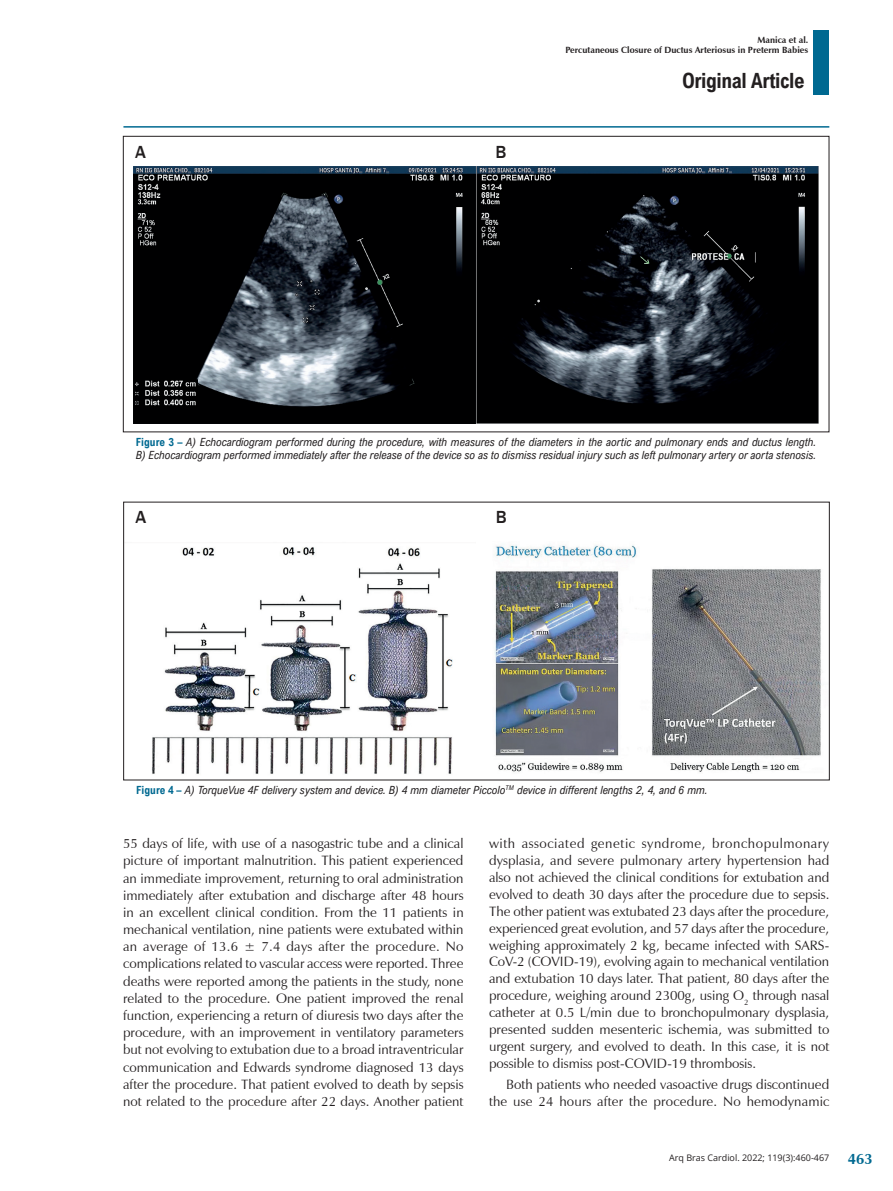
<style>
.page{position:relative;width:893px;height:1191px;background:#fff}
.page>*{position:absolute;margin:0;border:0;box-sizing:border-box;transform-origin:0 0}
.t1{font:700 21px "Arial Nova Cond";letter-spacing:-.02em;color:#231f20}
._01_-_TÍTULO_PORTUGU{font:500 18px "Franklin Gothic";color:#231f20}
.t2{font:700 15px "Zapf Humanist 601 BT";color:#006991}
._01-TEXTO_BASICO{font:13.5px/17.1px "Zapf Humanist 601 BT";color:#231f20;text-align:justify}
._06_-_LEGENDA_FIGURA{font:italic 11.25px/13.5px "Arial Nova Cond";color:#231f20}
._05_LEGENDA_TABELA{font:italic 11.25px "Arial Nova Cond";color:#231f20}
.t3{font:700 9px/10.8px "Zapf Humanist 601 BT";color:#231f20;text-align:right}
.t4{font:9px "Open Sans";color:#231f20}
.s1{font-weight:700;font-style:normal;color:#006991}
</style>
<div class="page">
<hr style="left:123px;top:126px;width:706px;height:2px;background:#006991">
<div style="left:813px;top:30px;width:16px;height:64px;background:#006991"></div>
<img style="left:134px;top:166px;width:684px;height:257px">
<img style="left:152px;top:547px;width:301px;height:227px">
<img style="left:494px;top:545px;width:329px;height:227px">
<p class="_01_-_TÍTULO_PORTUGU" style="left:135px;top:141px;width:12px">A</p>
<p class="_01_-_TÍTULO_PORTUGU" style="left:495px;top:141px;width:12px">B</p>
<p class="t3" style="left:565px;top:34px;width:244px">Manica et al.<br>Percutaneous Closure of Ductus Arteriosus in Preterm Babies</p>
<h1 class="t1" style="left:682px;top:67px;width:124px">Original Article</h1>
<p class="_06_-_LEGENDA_FIGURA" style="left:136px;top:435px;width:682px"><span class="s1">Figure 3 –</span> A) Echocardiogram performed during the procedure, with measures of the diameters in the aortic and pulmonary ends and ductus length.<br>B) Echocardiogram performed immediately after the release of the device so as to dismiss residual injury such as left pulmonary artery or aorta stenosis.</p>
<p class="_01_-_TÍTULO_PORTUGU" style="left:135px;top:506px;width:12px">A</p>
<p class="_01_-_TÍTULO_PORTUGU" style="left:496px;top:506px;width:12px">B</p>
<p class="_05_LEGENDA_TABELA" style="left:136px;top:782px;width:573px"><span class="s1">Figure 4 –</span> A) TorqueVue 4F delivery system and device. B) 4 mm diameter Piccolo<sup>TM</sup> device in different lengths 2, 4, and 6 mm.</p>
<p class="_01-TEXTO_BASICO" style="left:123px;top:835px;width:342px">55 days of life, with use of a nasogastric tube and a clinical picture of important malnutrition. This patient experienced an immediate improvement, returning to oral administration immediately after extubation and discharge after 48 hours in an excellent clinical condition. From the 11 patients in mechanical ventilation, nine patients were extubated within an average of 13.6 ± 7.4 days after the procedure. No complications related to vascular access were reported. Three deaths were reported among the patients in the study, none related to the procedure. One patient improved the renal function, experiencing a return of diuresis two days after the procedure, with an improvement in ventilatory parameters but not evolving to extubation due to a broad intraventricular communication and Edwards syndrome diagnosed 13 days after the procedure. That patient evolved to death by sepsis not related to the procedure after 22 days. Another patient</p>
<p class="_01-TEXTO_BASICO" style="left:489px;top:835px;width:342px">with associated genetic syndrome, bronchopulmonary dysplasia, and severe pulmonary artery hypertension had also not achieved the clinical conditions for extubation and evolved to death 30 days after the procedure due to sepsis.<br>The other patient was extubated 23 days after the procedure, experienced great evolution, and 57 days after the procedure, weighing approximately 2 kg, became infected with SARS-CoV-2 (COVID-19), evolving again to mechanical ventilation and extubation 10 days later. That patient, 80 days after the procedure, weighing around 2300g, using O<sub>2</sub> through nasal catheter at 0.5 L/min due to bronchopulmonary dysplasia, presented sudden mesenteric ischemia, was submitted to urgent surgery, and evolved to death. In this case, it is not possible to dismiss post-COVID-19 thrombosis.</p>
<p class="_01-TEXTO_BASICO" style="left:489px;top:1076px;width:342px;text-align:right">Both patients who needed vasoactive drugs discontinued the use 24 hours after the procedure. No hemodynamic</p>
<p class="t4" style="left:669px;top:1152px;width:162px">Arq Bras Cardiol. 2022; 119(3):460-467</p>
<p class="t2" style="left:848px;top:1149px;width:26px">463</p>
</div>
